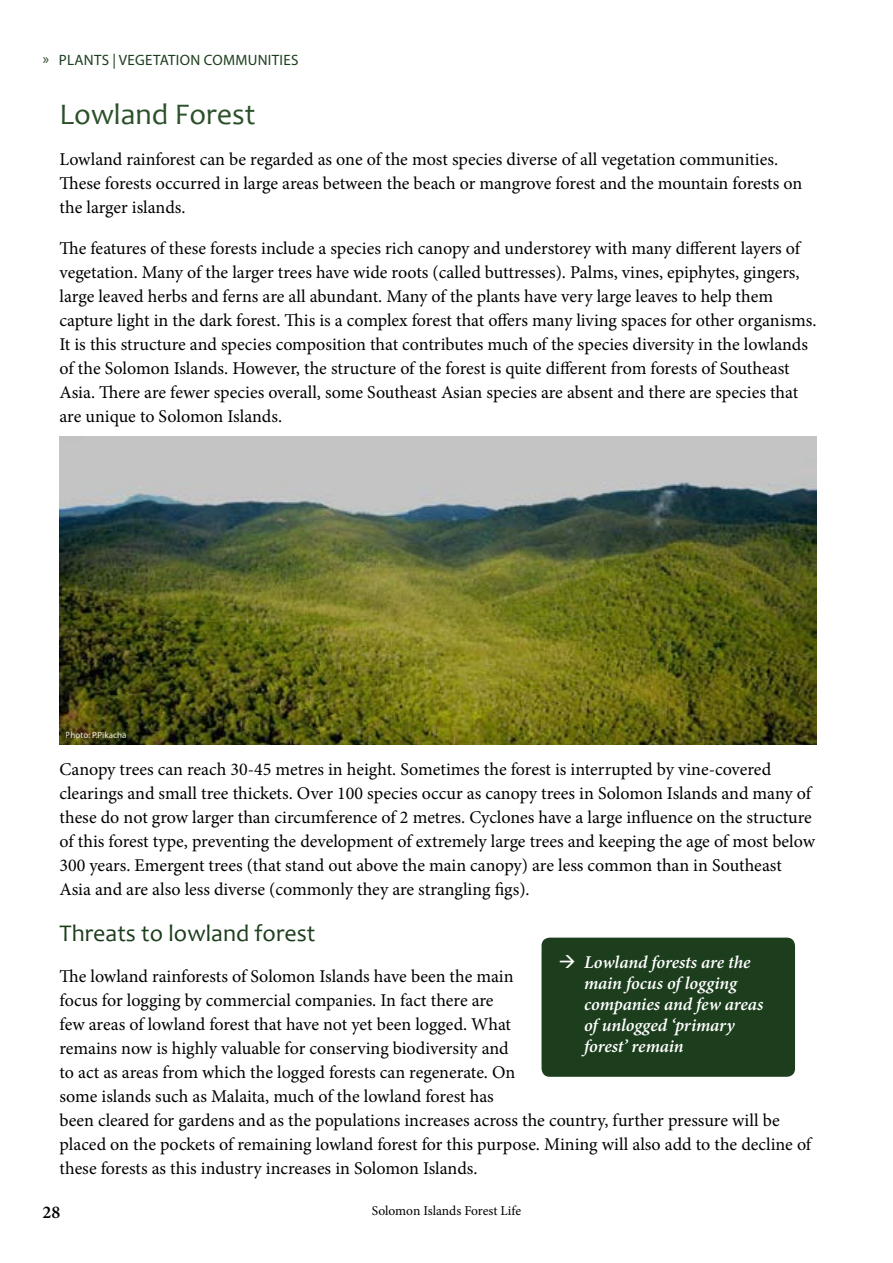
<style>
.page{position:relative;width:893px;height:1263px;background:#fff}
.page>*{position:absolute;margin:0;border:0;box-sizing:border-box;transform-origin:0 0}
.t1{font:30px "Candara";color:#2b502a}
.t2{font:24px "Candara";color:#1c3e1d}
.t3{font:18px/24px "Minion Pro";letter-spacing:-.005em;color:#000}
.t4{font:italic 600 18px/21px "Minion Pro";letter-spacing:-.005em;color:#fff}
.t5{font:600 18px "Minion Pro";color:#000}
.t6{font:15px "Myriad Pro";letter-spacing:.02em;color:#1c3e1d}
.t7{font:13.5px "Minion Pro";letter-spacing:-.005em;color:#000}
.t8{font:9px "Myriad Pro";color:#fff}
</style>
<div class="page">
<img style="left:60px;top:437px;width:756px;height:307px">
<div style="left:541px;top:937px;width:255px;height:140px;background:#1c3e1d;border-radius:9px"></div>
<div style="left:540px;top:936px;width:256px;height:142px;border:2px solid #fff;border-radius:9px"></div>
<p class="t6" style="left:43px;top:51px;width:257px">» PLANTS | VEGETATION COMMUNITIES</p>
<h1 class="t1" style="left:60px;top:95px;width:198px">Lowland Forest</h1>
<p class="t3" style="left:60px;top:147px;width:744px">Lowland rainforest can be regarded as one of the most species diverse of all vegetation communities.<br>These forests occurred in large areas between the beach or mangrove forest and the mountain forests on the larger islands.</p>
<p class="t3" style="left:60px;top:236px;width:758px">The features of these forests include a species rich canopy and understorey with many different layers of vegetation. Many of the larger trees have wide roots (called buttresses). Palms, vines, epiphytes, gingers, large leaved herbs and ferns are all abundant. Many of the plants have very large leaves to help them capture light in the dark forest. This is a complex forest that offers many living spaces for other organisms.<br>It is this structure and species composition that contributes much of the species diversity in the lowlands of the Solomon Islands. However, the structure of the forest is quite different from forests of Southeast Asia. There are fewer species overall, some Southeast Asian species are absent and there are species that are unique to Solomon Islands.</p>
<p class="t8" style="left:66px;top:729px;width:62px">Photo: P.Pikacha</p>
<p class="t3" style="left:60px;top:757px;width:757px">Canopy trees can reach 30-45 metres in height. Sometimes the forest is interrupted by vine-covered clearings and small tree thickets. Over 100 species occur as canopy trees in Solomon Islands and many of these do not grow larger than circumference of 2 metres. Cyclones have a large influence on the structure of this forest type, preventing the development of extremely large trees and keeping the age of most below 300 years. Emergent trees (that stand out above the main canopy) are less common than in Southeast Asia and are also less diverse (commonly they are strangling figs).</p>
<h2 class="t2" style="left:60px;top:918px;width:257px">Threats to lowland forest</h2>
<p class="t3" style="left:60px;top:964px;width:753px">The lowland rainforests of Solomon Islands have been the main<br>focus for logging by commercial companies. In fact there are<br>few areas of lowland forest that have not yet been logged. What<br>remains now is highly valuable for conserving biodiversity and<br>to act as areas from which the logged forests can regenerate. On<br>some islands such as Malaita, much of the lowland forest has<br>been cleared for gardens and as the populations increases across the country, further pressure will be placed on the pockets of remaining lowland forest for this purpose. Mining will also add to the decline of these forests as this industry increases in Solomon Islands.</p>
<p class="t4" style="left:584px;top:951px;width:181px">Lowland forests are the main focus of logging companies and few areas of unlogged ‘primary forest’ remain</p>
<p class="t5" style="left:43px;top:1200px;width:19px">28</p>
<p class="t7" style="left:372px;top:1202px;width:151px">Solomon Islands Forest Life</p>
</div>
